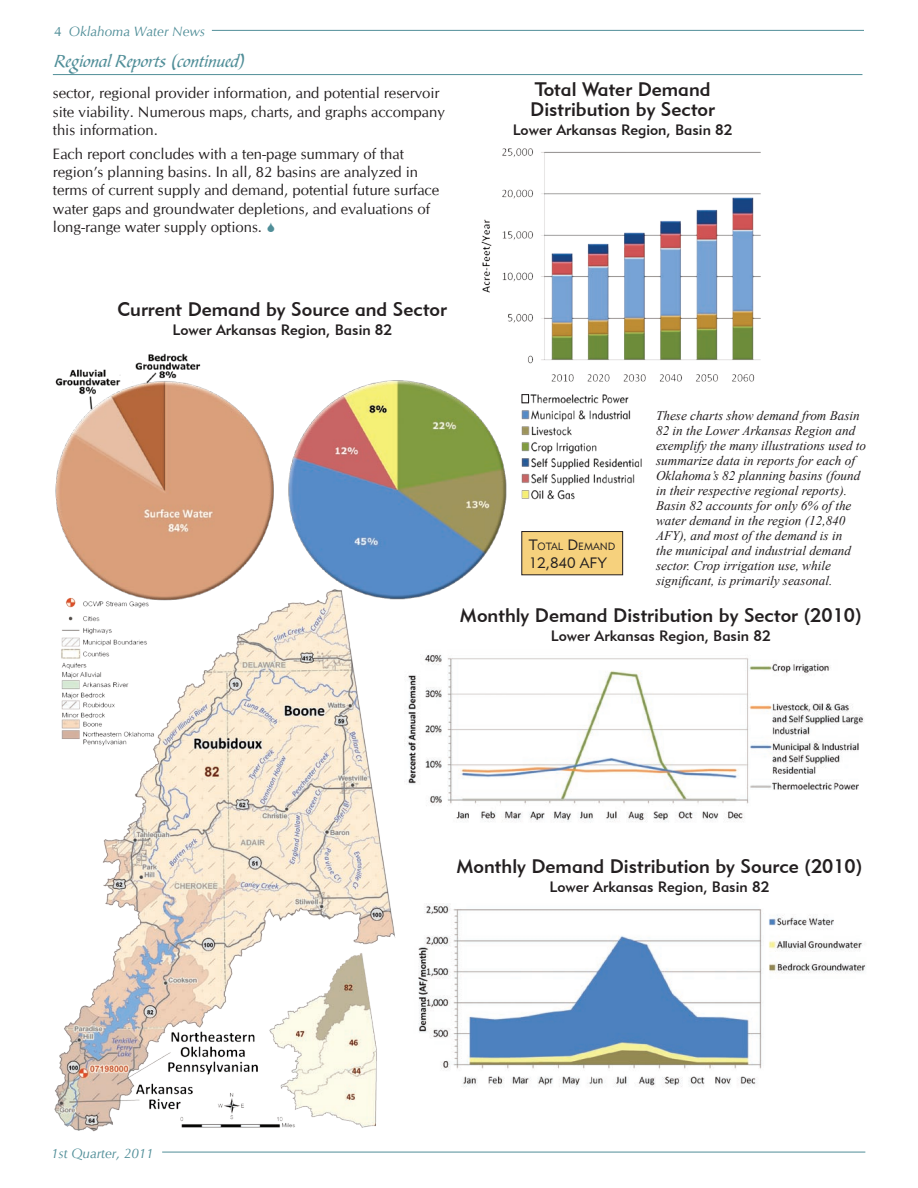
<style>
.page{position:relative;width:918px;height:1188px;background:#fff}
.page>*{position:absolute;margin:0;border:0;box-sizing:border-box;transform-origin:0 0}
.FIGURE_TITLE{font:19.5px "Geometric 415 BT Medium A";color:#231f20}
.Regional_Figure_Titl{font:19.5px "Geometric 415 BT Medium A";color:#231f20}
.t1{font:18px "Bible Scr T";color:#508e98}
.articles{font:15px/18.3px "CG Omega";color:#231f20}
.REGION_BASIN__FIGURE{font:15px "Geometric 415 BT Medium A";color:#231f20}
.Regional_Figure_Titl-2{font:15px "Geometric 415 BT Medium A";color:#231f20}
.REGION_BASIN__FIGURE-2{font:15px "Geometric 415 BT Lite A";color:#231f20}
.t2{font:italic 13.5px "CG Omega";color:#508e98}
.t3{font:italic 13.2px/15px "Times New Roman";color:#231f20}
.REGION_BASIN__FIGURE-3{font:10.5px "Geometric 415 BT Lite A";color:#231f20}
.s1{font-style:normal}
.s2{font-size:15px}
</style>
<div class="page">
<hr style="left:212px;top:30px;width:652px;height:1px;background:#508e98">
<hr style="left:162px;top:1152px;width:703px;height:1px;background:#508e98">
<hr style="left:53px;top:74px;width:809px;height:1px;background:#508e98">
<img style="left:54px;top:607px;width:342px;height:525px">
<img style="left:481px;top:148px;width:280px;height:234px">
<img style="left:405px;top:654px;width:459px;height:169px">
<img style="left:418px;top:904px;width:448px;height:183px">
<img style="left:55px;top:354px;width:592px;height:253px">
<div style="left:522px;top:395px;width:7px;height:8px;border:1px solid #231f20"></div>
<p class="t2" style="left:54px;top:24px;width:153px"><span class="s1">4</span> Oklahoma Water News</p>
<p class="t1" style="left:54px;top:51px;width:192px">Regional Reports (continued)</p>
<p class="articles" style="left:53px;top:84px;width:393px">sector, regional provider information, and potential reservoir site viability. Numerous maps, charts, and graphs accompany this information.</p>
<p class="articles" style="left:53px;top:145px;width:388px">Each report concludes with a ten-page summary of that region’s planning basins. In all, 82 basins are analyzed in terms of current supply and demand, potential future surface water gaps and groundwater depletions, and evaluations of long-range water supply options.</p>
<p class="Regional_Figure_Titl" style="left:118px;top:297px;width:331px">Current Demand by Source and Sector</p>
<p class="Regional_Figure_Titl-2" style="left:173px;top:321px;width:221px">Lower Arkansas Region, Basin 82</p>
<p class="FIGURE_TITLE" style="left:535px;top:78px;width:177px">Total Water Demand</p>
<p class="FIGURE_TITLE" style="left:530px;top:97px;width:186px">Distribution by Sector</p>
<p class="REGION_BASIN__FIGURE" style="left:513px;top:121px;width:221px">Lower Arkansas Region, Basin 82</p>
<p class="REGION_BASIN__FIGURE-3" style="left:529px;top:540px;width:87px"><span class="s2">T</span>OTAL <span class="s2">D</span>EMAND</p>
<p class="REGION_BASIN__FIGURE-2" style="left:529px;top:553px;width:79px">12,840 AFY</p>
<p class="t3" style="left:656px;top:407px;width:212px">These charts show demand from Basin 82 in the Lower Arkansas Region and exemplify the many illustrations used to summarize data in reports for each of Oklahoma’s 82 planning basins (found in their respective regional reports).<br>Basin 82 accounts for only 6% of the water demand in the region (12,840<br>AFY), and most of the demand is in<br>the municipal and industrial demand sector. Crop irrigation use, while significant, is primarily seasonal.</p>
<p class="FIGURE_TITLE" style="left:460px;top:603px;width:403px">Monthly Demand Distribution by Sector (2010)</p>
<p class="REGION_BASIN__FIGURE" style="left:551px;top:627px;width:221px">Lower Arkansas Region, Basin 82</p>
<p class="FIGURE_TITLE" style="left:457px;top:854px;width:407px">Monthly Demand Distribution by Source (2010)</p>
<p class="REGION_BASIN__FIGURE" style="left:550px;top:878px;width:221px">Lower Arkansas Region, Basin 82</p>
<p class="t2" style="left:51px;top:1145px;width:104px">1st Quarter, 2011</p>
</div>
